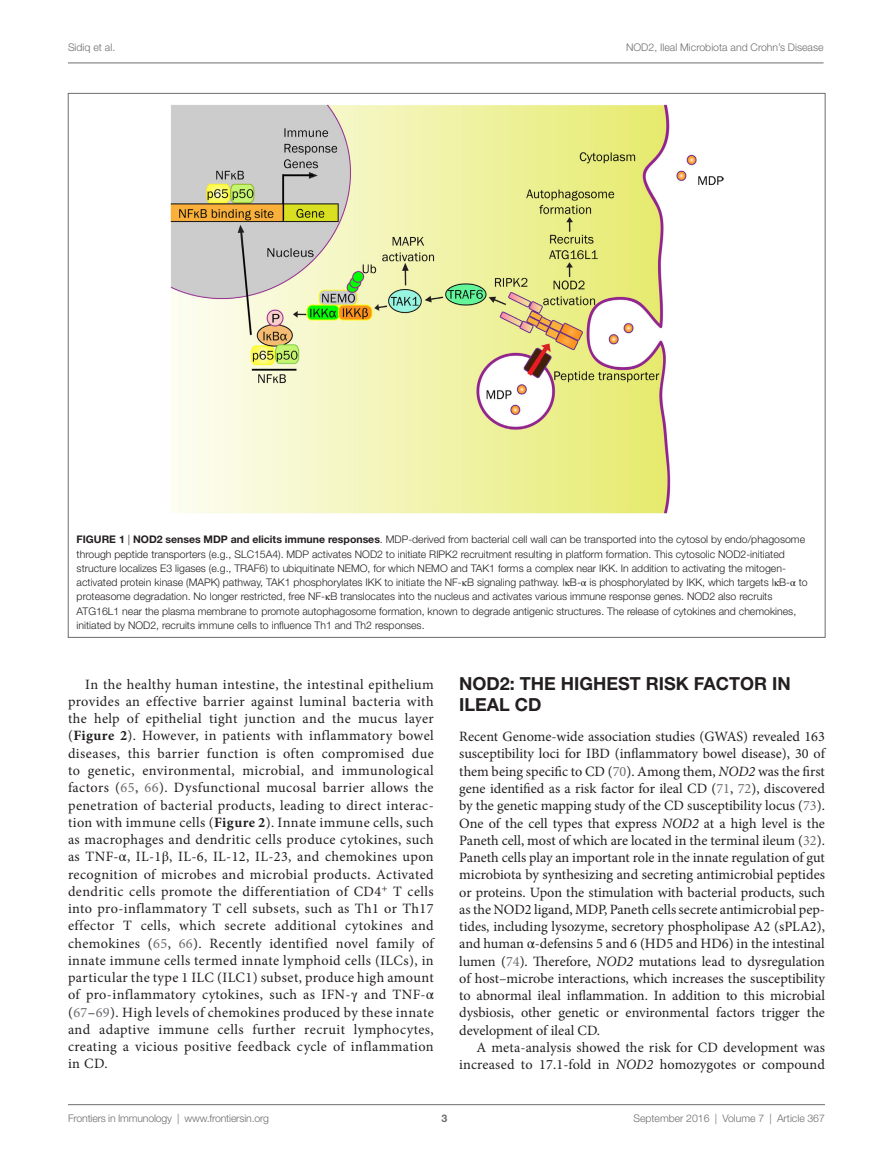
<style>
.page{position:relative;width:893px;height:1170px;background:#fff}
.page>*{position:absolute;margin:0;border:0;box-sizing:border-box;transform-origin:0 0}
.t1{font:700 18px/21px "Helvetica Neue LT Std";color:#231f20}
.t2{font:14.25px/17.2px "Minion Pro";letter-spacing:.005em;color:#231f20;text-align:justify}
.t3{font:300 10.5px/14.2px "Helvetica Neue LT Std";color:#231f20}
.t4{font:300 10.5px "Helvetica Neue LT Std";color:#6c6d70}
.t5{font:700 10.5px "Helvetica Neue LT Std";color:#6c6d70}
.s1{font-weight:700}
.s2{font-family:"STIX General";font-weight:400}
.s3{color:#6c6d70}
.s4{font-family:"STIX General"}
.s5{font-style:italic}
</style>
<div class="page">
<img style="left:170px;top:105px;width:553px;height:408px">
<hr style="left:68px;top:1104px;width:757px;height:1px;background:#6c6d70">
<hr style="left:68px;top:63px;width:755px;height:1px;background:#6c6d70">
<p class="t4" style="left:68px;top:41px;width:49px">Sidiq et al.</p>
<p class="t4" style="left:626px;top:41px;width:199px">NOD2, Ileal Microbiota and Crohn’s Disease</p>
<p class="t3" style="left:77px;top:532px;width:733px"><span class="s1">FIGURE 1</span> | <span class="s1">NOD2 senses MDP and elicits immune responses</span>. MDP-derived from bacterial cell wall can be transported into the cytosol by endo/phagosome through peptide transporters (e.g., SLC15A4). MDP activates NOD2 to initiate RIPK2 recruitment resulting in platform formation. This cytosolic NOD2-initiated structure localizes E3 ligases (e.g., TRAF6) to ubiquitinate NEMO, for which NEMO and TAK1 forms a complex near IKK. In addition to activating the mitogen&shy;activated protein kinase (MAPK) pathway, TAK1 phosphorylates IKK to initiate the NF-<span class="s2">κ</span>B signaling pathway. I<span class="s2">κ</span>B-<span class="s2">α</span> is phosphorylated by IKK, which targets I<span class="s2">κ</span>B-<span class="s2">α</span> to proteasome degradation. No longer restricted, free NF-<span class="s2">κ</span>B translocates into the nucleus and activates various immune response genes. NOD2 also recruits ATG16L1 near the plasma membrane to promote autophagosome formation, known to degrade antigenic structures. The release of cytokines and chemokines, initiated by NOD2, recruits immune cells to influence Th1 and Th2 responses.</p>
<p class="t2" style="left:68px;top:675px;width:367px;text-indent:17px">In the healthy human intestine, the intestinal epithelium provides an effective barrier against luminal bacteria with the help of epithelial tight junction and the mucus layer (<span class="s1">Figure 2</span>). However, in patients with inflammatory bowel diseases, this barrier function is often compromised due to genetic, environmental, microbial, and immunological factors (<span class="s3">65</span>, <span class="s3">66</span>). Dysfunctional mucosal barrier allows the penetration of bacterial products, leading to direct interac&shy;tion with immune cells (<span class="s1">Figure 2</span>). Innate immune cells, such as macrophages and dendritic cells produce cytokines, such as TNF-<span class="s4">α</span>, IL-1<span class="s4">β</span>, IL-6, IL-12, IL-23, and chemokines upon recognition of microbes and microbial products. Activated dendritic cells promote the differentiation of CD4<sup>+</sup> T cells into pro-inflammatory T cell subsets, such as Th1 or Th17 effector T cells, which secrete additional cytokines and chemokines (<span class="s3">65</span>, <span class="s3">66</span>). Recently identified novel family of innate immune cells termed innate lymphoid cells (ILCs), in particular the type 1 ILC (ILC1) subset, produce high amount of pro-inflammatory cytokines, such as IFN-<span class="s4">γ</span> and TNF-<span class="s4">α </span>(<span class="s3">67</span>–<span class="s3">69</span>). High levels of chemokines produced by these innate and adaptive immune cells further recruit lymphocytes, creating a vicious positive feedback cycle of inflammation in CD.</p>
<p class="t1" style="left:459px;top:672px;width:333px">NOD2: THE HIGHEST RISK FACTOR IN<br>ILEAL CD</p>
<p class="t2" style="left:459px;top:728px;width:367px">Recent Genome-wide association studies (GWAS) revealed 163 susceptibility loci for IBD (inflammatory bowel disease), 30 of them being specific to CD (<span class="s3">70</span>). Among them, <span class="s5">NOD2</span> was the first gene identified as a risk factor for ileal CD (<span class="s3">71</span>, <span class="s3">72</span>), discovered by the genetic mapping study of the CD susceptibility locus (<span class="s3">73</span>).<br>One of the cell types that express <span class="s5">NOD2</span> at a high level is the Paneth cell, most of which are located in the terminal ileum (<span class="s3">32</span>).<br>Paneth cells play an important role in the innate regulation of gut microbiota by synthesizing and secreting antimicrobial peptides or proteins. Upon the stimulation with bacterial products, such as the NOD2 ligand, MDP, Paneth cells secrete antimicrobial pep&shy;tides, including lysozyme, secretory phospholipase A2 (sPLA2), and human <span class="s4">α</span>-defensins 5 and 6 (HD5 and HD6) in the intestinal lumen (<span class="s3">74</span>). Therefore, <span class="s5">NOD2</span> mutations lead to dysregulation of host–microbe interactions, which increases the susceptibility to abnormal ileal inflammation. In addition to this microbial dysbiosis, other genetic or environmental factors trigger the development of ileal CD.</p>
<p class="t2" style="left:459px;top:1038px;width:367px;text-align:right">A meta-analysis showed the risk for CD development was increased to 17.1-fold in <span class="s5">NOD2</span> homozygotes or compound</p>
<p class="t4" style="left:68px;top:1111px;width:203px">Frontiers in Immunology | www.frontiersin.org</p>
<p class="t4" style="left:633px;top:1111px;width:193px">September 2016 | Volume 7 | Article 367</p>
<p class="t5" style="left:441px;top:1111px;width:7px">3</p>
</div>
